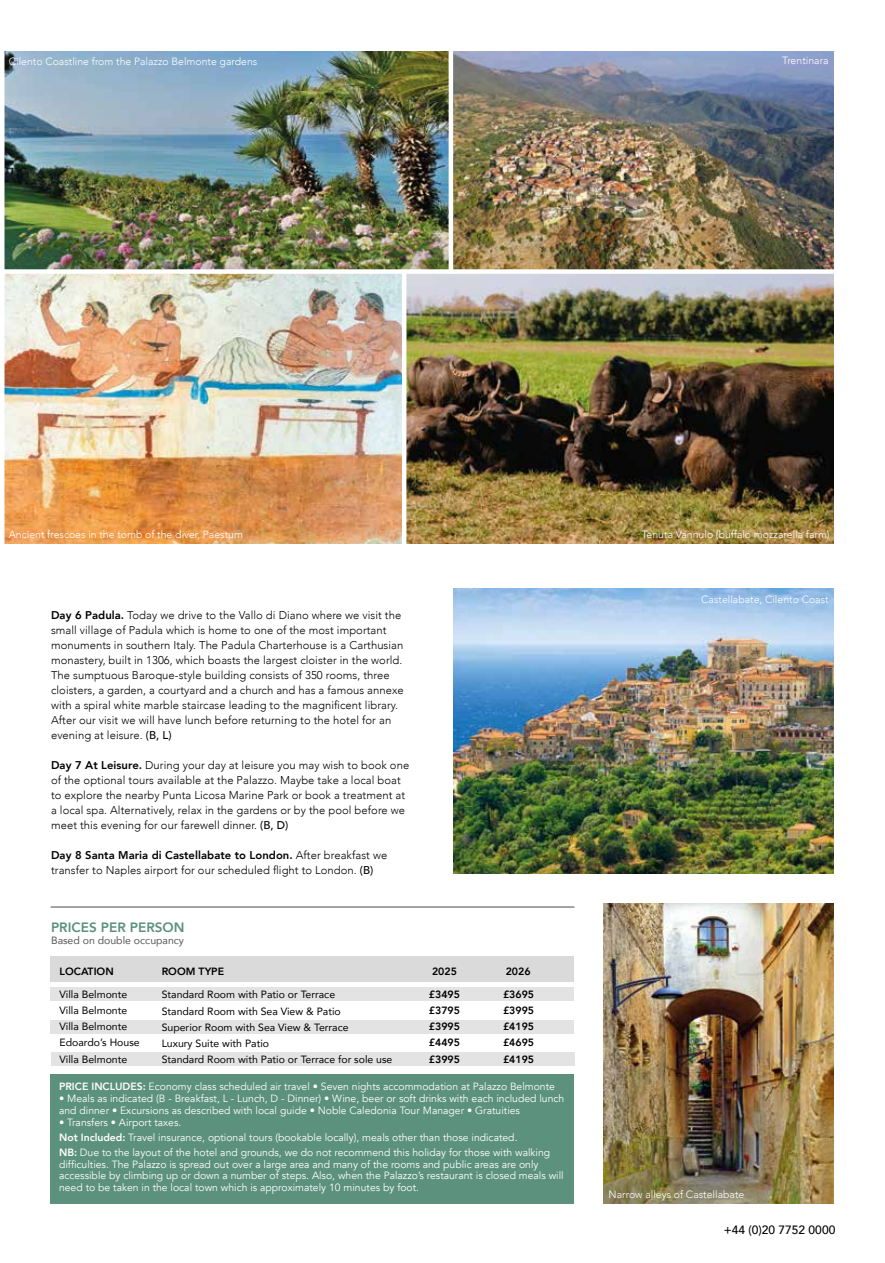
<style>
.page{position:relative;width:885px;height:1263px;background:#fff}
.page>*{position:absolute;margin:0;border:0;box-sizing:border-box;transform-origin:0 0}
.t1{font:800 13.5px "Avenir";color:#5c917e}
.t2{font:500 12px "Avenir";color:#000}
.t3{font:300 11.25px/15px "Avenir";letter-spacing:.005em;color:#000}
.t4{font:10.5px/11.4px "Avenir";color:#fff}
.t5{font:10.5px/16.2px "Avenir";color:#000}
.t6{font:300 10.5px "Avenir";color:#fff}
.t7{font:800 10.5px/16.2px "Avenir";color:#000;text-align:justify}
.t8{font:10.5px "Avenir";color:#575756}
.s1{font-weight:800}
.s2{font-weight:500}
</style>
<div class="page">
<div style="left:51px;top:1052px;width:523px;height:14px;background:#e3e3e3"></div>
<img style="left:406px;top:274px;width:427px;height:270px">
<img style="left:4px;top:274px;width:398px;height:270px">
<img style="left:4px;top:51px;width:444px;height:218px">
<img style="left:603px;top:904px;width:230px;height:300px">
<div style="left:51px;top:956px;width:523px;height:25px;background:#dadada"></div>
<div style="left:51px;top:987px;width:523px;height:14px;background:#e3e3e3"></div>
<div style="left:51px;top:1020px;width:523px;height:14px;background:#e3e3e3"></div>
<div style="left:51px;top:1074px;width:523px;height:130px;background:#5c917e"></div>
<hr style="left:51px;top:906px;width:523px;height:2px;background:#878787">
<img style="left:453px;top:589px;width:380px;height:285px">
<img style="left:453px;top:51px;width:380px;height:218px">
<p class="t6" style="left:9px;top:55px;width:250px">Cilento Coastline from the Palazzo Belmonte gardens</p>
<p class="t6" style="left:782px;top:54px;width:48px">Trentinara</p>
<p class="t6" style="left:9px;top:528px;width:236px">Ancient frescoes in the tomb of the diver, Paestum</p>
<p class="t3" style="left:51px;top:607px;width:354px"><span class="s1">Day 6 Padula.</span> Today we drive to the Vallo di Diano where we visit the small village of Padula which is home to one of the most important monuments in southern Italy. The Padula Charterhouse is a Carthusian monastery, built in 1306, which boasts the largest cloister in the world.<br>The sumptuous Baroque-style building consists of 350 rooms, three cloisters, a garden, a courtyard and a church and has a famous annexe with a spiral white marble staircase leading to the magnificent library.<br>After our visit we will have lunch before returning to the hotel for an evening at leisure. <span class="s2">(B, L)</span></p>
<p class="t3" style="left:51px;top:757px;width:359px"><span class="s1">Day 7 At Leisure.</span> During your day at leisure you may wish to book one of the optional tours available at the Palazzo. Maybe take a local boat to explore the nearby Punta Licosa Marine Park or book a treatment at a local spa. Alternatively, relax in the gardens or by the pool before we meet this evening for our farewell dinner. <span class="s2">(B, D)</span></p>
<p class="t3" style="left:51px;top:847px;width:338px"><span class="s1">Day 8 Santa Maria di Castellabate to London.</span> After breakfast we transfer to Naples airport for our scheduled flight to London. <span class="s2">(B)</span></p>
<p class="t1" style="left:51px;top:917px;width:135px">PRICES PER PERSON</p>
<p class="t8" style="left:51px;top:932px;width:134px">Based on double occupancy</p>
<p class="t7" style="left:60px;top:963px;width:56px">LOCATION</p>
<p class="t7" style="left:432px;top:963px;width:26px">2025</p>
<p class="t7" style="left:505px;top:963px;width:26px">2026</p>
<p class="t7" style="left:429px;top:986px;width:33px">£3495 £3795 £3995 £4495 £3995</p>
<p class="t7" style="left:503px;top:986px;width:33px">£3695 £3995 £4195 £4695 £4195</p>
<p class="t7" style="left:162px;top:963px;width:64px">ROOM TYPE</p>
<p class="t5" style="left:162px;top:986px;width:232px">Standard Room with Patio or Terrace<br>Standard Room with Sea View &amp; Patio<br>Superior Room with Sea View &amp; Terrace<br>Luxury Suite with Patio<br>Standard Room with Patio or Terrace for sole use</p>
<p class="t5" style="left:60px;top:985px;width:81px">Villa Belmonte<br>Villa Belmonte<br>Villa Belmonte<br>Edoardo’s House<br>Villa Belmonte</p>
<p class="t4" style="left:59px;top:1081px;width:497px"><span class="s1">PRICE INCLUDES:</span> Economy class scheduled air travel • Seven nights accommodation at Palazzo Belmonte</p>
<p class="t4" style="left:59px;top:1093px;width:506px;line-height:12px">• Meals as indicated (B - Breakfast, L - Lunch, D - Dinner) • Wine, beer or soft drinks with each included lunch and dinner • Excursions as described with local guide • Noble Caledonia Tour Manager • Gratuities</p>
<p class="t4" style="left:59px;top:1116px;width:460px;line-height:14.4px">• Transfers • Airport taxes.<br><span class="s1">Not Included:</span> Travel insurance, optional tours (bookable locally), meals other than those indicated.</p>
<p class="t4" style="left:59px;top:1147px;width:506px"><span class="s1">NB:</span> Due to the layout of the hotel and grounds, we do not recommend this holiday for those with walking difficulties. The Palazzo is spread out over a large area and many of the rooms and public areas are only accessible by climbing up or down a number of steps. Also, when the Palazzo’s restaurant is closed meals will need to be taken in the local town which is approximately 10 minutes by foot.</p>
<p class="t6" style="left:641px;top:528px;width:189px">Tenuta Vannulo (buffalo mozzarella farm)</p>
<p class="t6" style="left:701px;top:593px;width:129px">Castellabate, Cilento Coast</p>
<p class="t6" style="left:608px;top:1188px;width:137px">Narrow alleys of Castellabate</p>
<p class="t2" style="left:723px;top:1219px;width:113px">+44 (0)20 7752 0000</p>
</div>
